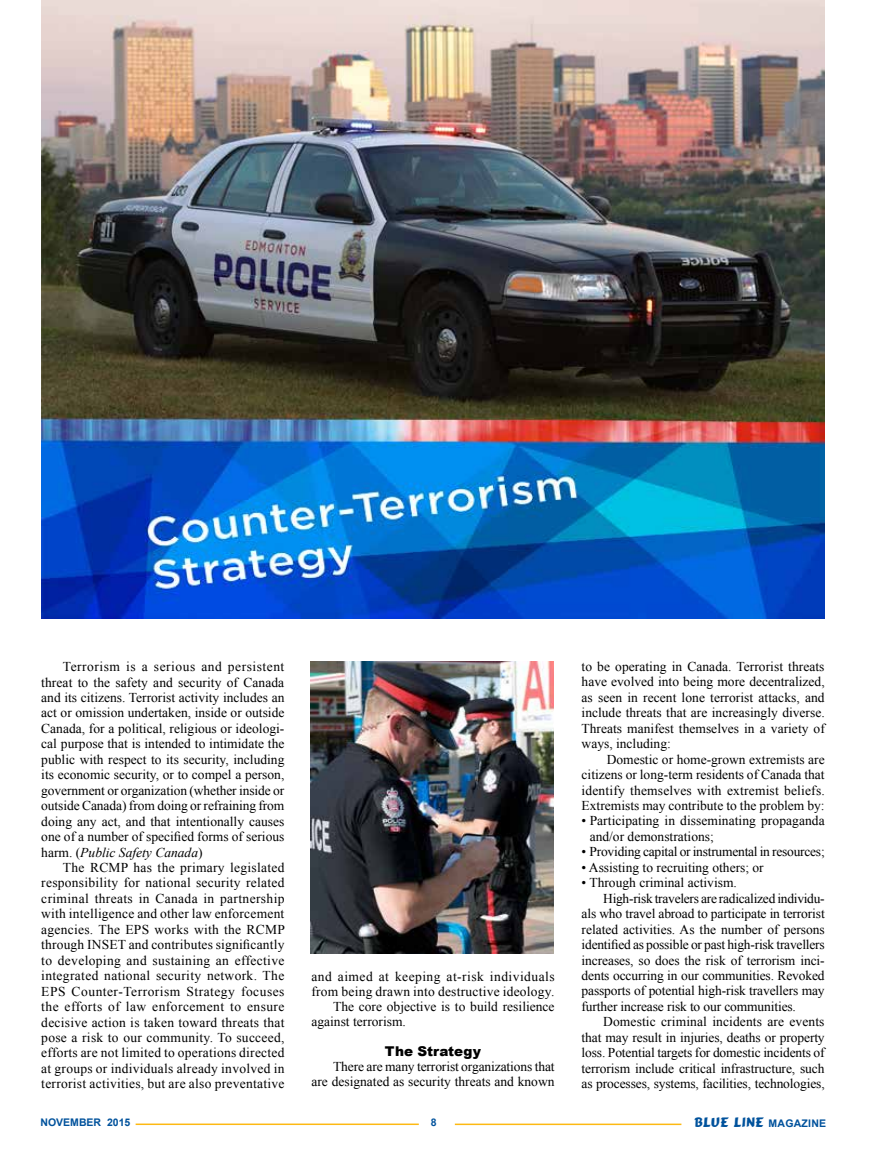
<style>
.page{position:relative;width:878px;height:1175px;background:#fff}
.page>*{position:absolute;margin:0;border:0;box-sizing:border-box;transform-origin:0 0}
.t1{font:13.5px/15.5px "Times New Roman";color:#000;text-align:justify}
.t2{font:13.5px "Times New Roman";letter-spacing:-.02em;color:#000}
.t3{font:13.5px "Times New Roman";letter-spacing:.02em;color:#000}
.t4{font:13.5px "Times New Roman";letter-spacing:.035em;color:#000}
.t5{font:13.5px "Comic";letter-spacing:.02em;color:#00529c}
.t6{font:900 13.5px "Arial";color:#000}
.t7{font:700 10.5px "Arial";color:#00529c}
.s1{font-style:italic}
.s2{font-family:"Arial";font-weight:700;font-size:10.5px}
</style>
<div class="page">
<hr style="left:136px;top:1123px;width:283px;height:2px;background:#fdb913">
<hr style="left:455px;top:1123px;width:226px;height:2px;background:#fdb913">
<img style="left:310px;top:662px;width:243px;height:291px">
<img style="left:41px;top:0;width:783px;height:618px">
<p class="t1" style="left:41px;top:658px;width:245px;text-indent:22px">Terrorism is a serious and persistent threat to the safety and security of Canada and its citizens. Terrorist activity includes an act or omission undertaken, inside or outside Canada, for a political, religious or ideologi&shy;cal purpose that is intended to intimidate the public with respect to its security, including its economic security, or to compel a person, government or organization (whether inside or outside Canada) from doing or refraining from doing any act, and that intentionally causes one of a number of specified forms of serious harm. (<span class="s1">Public Safety Canada</span>)</p>
<p class="t1" style="left:41px;top:859px;width:245px;text-indent:22px">The RCMP has the primary legislated responsibility for national security related criminal threats in Canada in partnership with intelligence and other law enforcement agencies. The EPS works with the RCMP through INSET and contributes significantly to developing and sustaining an effective integrated national security network. The EPS Counter-Terrorism Strategy focuses the efforts of law enforcement to ensure decisive action is taken toward threats that pose a risk to our community. To succeed, efforts are not limited to operations directed at groups or individuals already involved in terrorist activities, but are also preventative</p>
<p class="t4" style="left:311px;top:967px;width:245px">and aimed at keeping at-risk individuals</p>
<p class="t3" style="left:311px;top:982px;width:244px">from being drawn into destructive ideology.</p>
<p class="t1" style="left:333px;top:998px;width:223px">The core objective is to build resilience</p>
<p class="t1" style="left:311px;top:1013px;width:96px">against terrorism.</p>
<p class="t6" style="left:385px;top:1041px;width:98px">The Strategy</p>
<p class="t1" style="left:311px;top:1059px;width:245px;line-height:15px;text-align:right">There are many terrorist organizations that<br>are designated as security threats and known</p>
<p class="t1" style="left:581px;top:658px;width:245px">to be operating in Canada. Terrorist threats have evolved into being more decentralized, as seen in recent lone terrorist attacks, and include threats that are increasingly diverse.<br>Threats manifest themselves in a variety of ways, including:</p>
<p class="t1" style="left:581px;top:751px;width:245px;text-indent:25px">Domestic or home-grown extremists are citizens or long-term residents of Canada that identify themselves with extremist beliefs.<br>Extremists may contribute to the problem by:</p>
<p class="t1" style="left:589px;top:813px;width:236px;text-indent:-8px">• Participating in disseminating propaganda and/or demonstrations;</p>
<p class="t2" style="left:581px;top:842px;width:245px">• Providing capital or instrumental in resources;</p>
<p class="t1" style="left:581px;top:859px;width:184px">• Assisting to recruiting others; or</p>
<p class="t1" style="left:581px;top:874px;width:157px">• Through criminal activism.</p>
<p class="t2" style="left:603px;top:889px;width:223px">High-risk travelers are radicalized individu-</p>
<p class="t1" style="left:581px;top:905px;width:245px">als who travel abroad to participate in terrorist</p>
<p class="t1" style="left:581px;top:921px;width:245px">related activities. As the number of persons</p>
<p class="t1" style="left:581px;top:936px;width:245px">identified as possible or past high-risk travellers</p>
<p class="t1" style="left:581px;top:952px;width:245px">increases, so does the risk of terrorism inci-</p>
<p class="t1" style="left:581px;top:967px;width:245px">dents occurring in our communities. Revoked</p>
<p class="t1" style="left:581px;top:983px;width:244px">passports of potential high-risk travellers may</p>
<p class="t1" style="left:581px;top:998px;width:216px">further increase risk to our communities.</p>
<p class="t1" style="left:603px;top:1013px;width:223px">Domestic criminal incidents are events</p>
<p class="t1" style="left:581px;top:1029px;width:244px">that may result in injuries, deaths or property</p>
<p class="t1" style="left:581px;top:1044px;width:244px">loss. Potential targets for domestic incidents of</p>
<p class="t1" style="left:581px;top:1060px;width:244px">terrorism include critical infrastructure, such</p>
<p class="t1" style="left:581px;top:1075px;width:245px">as processes, systems, facilities, technologies,</p>
<p class="t7" style="left:40px;top:1115px;width:91px">NOVEMBER 2015</p>
<p class="t7" style="left:431px;top:1115px;width:7px">8</p>
<p class="t5" style="left:694px;top:1113px;width:133px">BLUE LINE <span class="s2">MAGAZINE</span></p>
</div>
